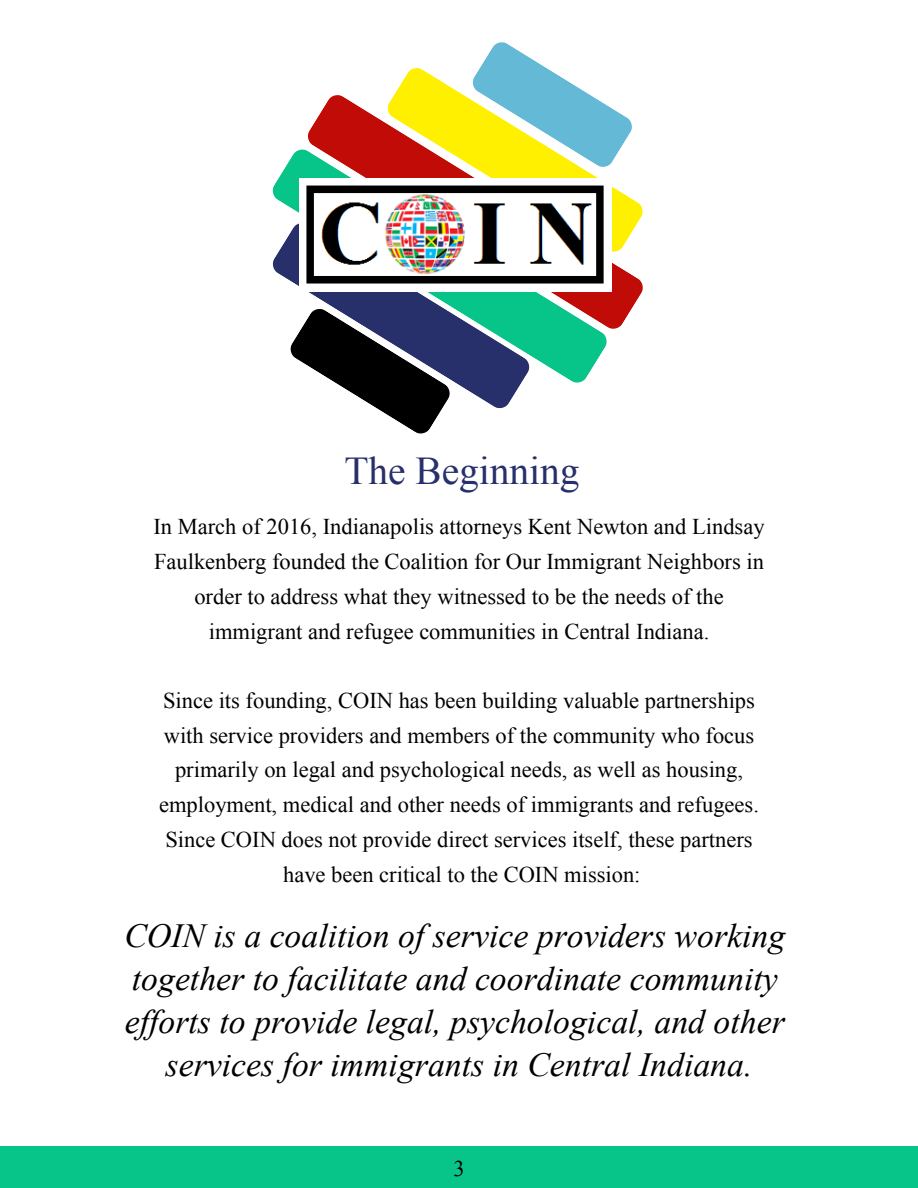
<style>
.page{position:relative;width:918px;height:1188px;background:#fff}
.page>*{position:absolute;margin:0;border:0;box-sizing:border-box;transform-origin:0 0}
.t1{font:39.3px "Times New Roman";color:#27306a}
.t2{font:italic 33.75px/42.8px "Times New Roman";color:#000;text-align:center}
.t3{font:22.5px/34.8px "Times New Roman";color:#000;text-align:center}
</style>
<div class="page">
<svg style="left:394px;top:68px;width:79px;height:27px"></svg>
<svg style="left:308px;top:95px;width:335px;height:234px"></svg>
<svg style="left:273px;top:150px;width:334px;height:233px"></svg>
<svg style="left:273px;top:223px;width:256px;height:185px"></svg>
<div style="left:0;top:1146px;width:918px;height:42px;background:#07c589"></div>
<img style="left:299px;top:179px;width:313px;height:112px">
<svg style="left:473px;top:42px;width:159px;height:125px"></svg>
<svg style="left:291px;top:309px;width:159px;height:124px"></svg>
<h1 class="t1" style="left:344px;top:444px;width:237px">The Beginning</h1>
<p class="t3" style="left:153px;top:509px;width:613px">In March of 2016, Indianapolis attorneys Kent Newton and Lindsay Faulkenberg founded the Coalition for Our Immigrant Neighbors in order to address what they witnessed to be the needs of the immigrant and refugee communities in Central Indiana.</p>
<p class="t3" style="left:159px;top:682px;width:601px">Since its founding, COIN has been building valuable partnerships with service providers and members of the community who focus primarily on legal and psychological needs, as well as housing, employment, medical and other needs of immigrants and refugees.<br>Since COIN does not provide direct services itself, these partners have been critical to the COIN mission:</p>
<h2 class="t2" style="left:124px;top:914px;width:662px">COIN is a coalition of service providers working together to facilitate and coordinate community efforts to provide legal, psychological, and other services for immigrants in Central Indiana.</h2>
<p class="t3" style="left:453px;top:1150px;width:13px">3</p>
</div>
